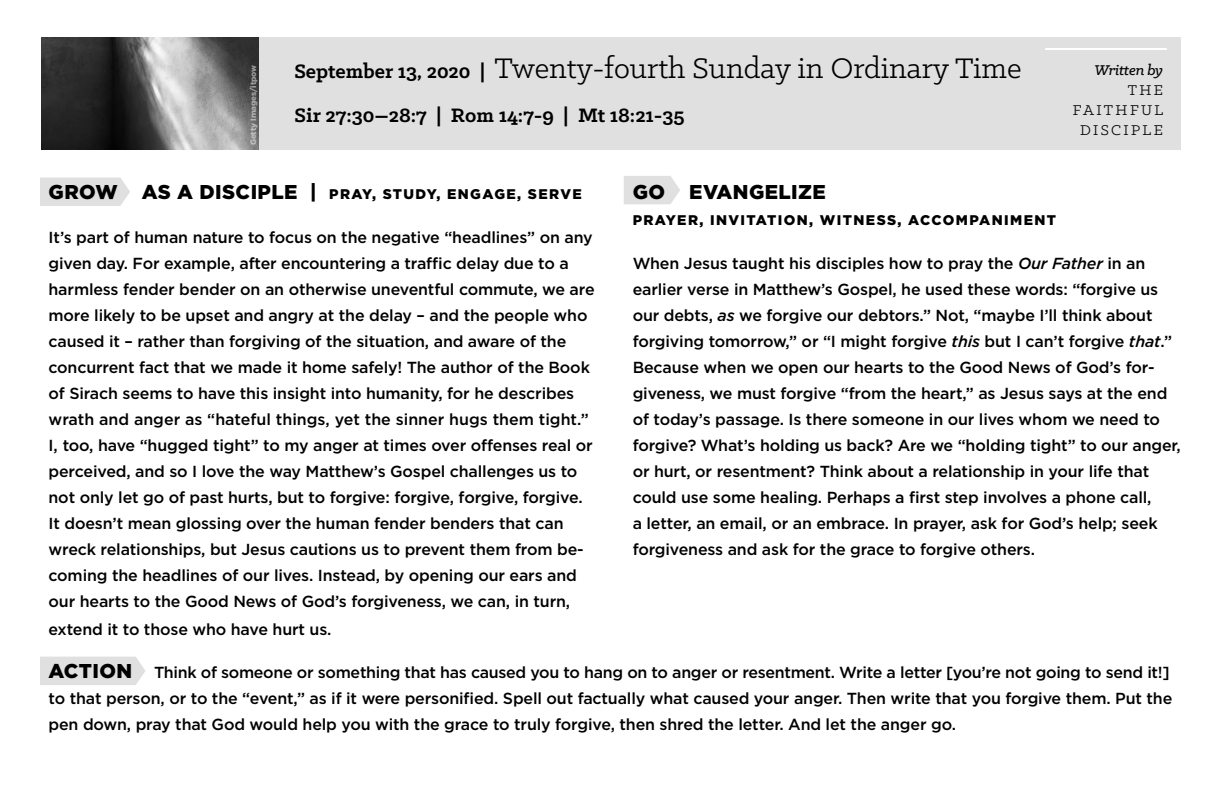
<style>
.page{position:relative;width:1224px;height:792px;background:#fff}
.page>*{position:absolute;margin:0;border:0;box-sizing:border-box;transform-origin:0 0}
.Date{font:32px "Klinic Slab";color:#000}
.Date-2{font:700 22px "Klinic Slab";color:#000}
.t1{font:900 20px "Gotham";letter-spacing:.02em;color:#000}
.Gotham_Medium_Body_c{font:500 16px/26px "Gotham";letter-spacing:-.01em;color:#000}
.Gotham_Medium_Body_c-2{font:16px/20px "Klinic Slab";letter-spacing:.15em;color:#000;text-align:right}
.Gotham_Medium_Body_c-3{font:italic 500 16px "Klinic Slab";letter-spacing:-.01em;color:#000}
.t2{font:900 14px "Gotham";letter-spacing:.1em;color:#000}
.t3{font:900 8px "Gotham";letter-spacing:-.01em;color:#fff}
.s1{font-weight:700;font-size:22px}
.s2{font-size:20px}
.s3{font-style:italic}
.s4{font-weight:900;font-size:20px}
</style>
<div class="page">
<div style="left:41px;top:37px;width:1140px;height:113px;background:#e0e0e0"></div>
<div style="left:40px;top:657px;width:105px;height:28px;background:#e0e0e0"></div>
<div style="left:40px;top:178px;width:90px;height:28px;background:#e0e0e0"></div>
<svg style="left:624px;top:176px;width:56px;height:28px;background:#e2e2e2"></svg>
<img style="left:41px;top:37px;width:217px;height:113px">
<hr style="left:1045px;top:48px;width:122px;height:2px;background:#fff">
<p class="Date" style="left:294px;top:48px;width:729px"><span class="s1">September 13, 2020 |</span> Twenty-fourth Sunday in Ordinary Time</p>
<p class="Date-2" style="left:294px;top:101px;width:392px">Sir 27:30–28:7 | Rom 14:7-9 | Mt 18:21-35</p>
<p class="t3" style="left:248px;top:145px;width:82px;rotate:-90deg">Getty Images/itpow</p>
<p class="Gotham_Medium_Body_c-3" style="left:1095px;top:60px;width:70px">Written by</p>
<p class="Gotham_Medium_Body_c-2" style="left:1073px;top:80px;width:92px">THE<br>FAITHFUL<br>DISCIPLE</p>
<p class="t2" style="left:49px;top:184px;width:535px"><span class="s2">GROW AS A DISCIPLE |</span> PRAY, STUDY, ENGAGE, SERVE</p>
<p class="Gotham_Medium_Body_c" style="left:49px;top:224px;width:548px">It’s part of human nature to focus on the negative “headlines” on any given day. For example, after encountering a traffic delay due to a harmless fender bender on an otherwise uneventful commute, we are more likely to be upset and angry at the delay – and the people who caused it – rather than forgiving of the situation, and aware of the concurrent fact that we made it home safely! The author of the Book of Sirach seems to have this insight into humanity, for he describes wrath and anger as “hateful things, yet the sinner hugs them tight.” I, too, have “hugged tight” to my anger at times over offenses real or perceived, and so I love the way Matthew’s Gospel challenges us to not only let go of past hurts, but to forgive: forgive, forgive, forgive.<br>It doesn’t mean glossing over the human fender benders that can wreck relationships, but Jesus cautions us to prevent them from be&shy;coming the headlines of our lives. Instead, by opening our ears and our hearts to the Good News of God’s forgiveness, we can, in turn,</p>
<p class="Gotham_Medium_Body_c" style="left:49px;top:616px;width:284px">extend it to those who have hurt us.</p>
<p class="t1" style="left:633px;top:178px;width:195px">GO EVANGELIZE</p>
<p class="t2" style="left:633px;top:210px;width:425px">PRAYER, INVITATION, WITNESS, ACCOMPANIMENT</p>
<p class="Gotham_Medium_Body_c" style="left:633px;top:250px;width:550px">When Jesus taught his disciples how to pray the <span class="s3">Our Father</span> in an earlier verse in Matthew’s Gospel, he used these words: “forgive us our debts, <span class="s3">as</span> we forgive our debtors.” Not, “maybe I’ll think about forgiving tomorrow,” or “I might forgive <span class="s3">this</span> but I can’t forgive <span class="s3">that</span>.” Because when we open our hearts to the Good News of God’s for&shy;giveness, we must forgive “from the heart,” as Jesus says at the end of today’s passage. Is there someone in our lives whom we need to forgive? What’s holding us back? Are we “holding tight” to our anger, or hurt, or resentment? Think about a relationship in your life that could use some healing. Perhaps a first step involves a phone call,<br>a letter, an email, or an embrace. In prayer, ask for God’s help; seek forgiveness and ask for the grace to forgive others.</p>
<p class="Gotham_Medium_Body_c" style="left:49px;top:659px;width:1125px"><span class="s4">ACTION</span> Think of someone or something that has caused you to hang on to anger or resentment. Write a letter [you’re not going to send it!] to that person, or to the “event,” as if it were personified. Spell out factually what caused your anger. Then write that you forgive them. Put the pen down, pray that God would help you with the grace to truly forgive, then shred the letter. And let the anger go.</p>
</div>
